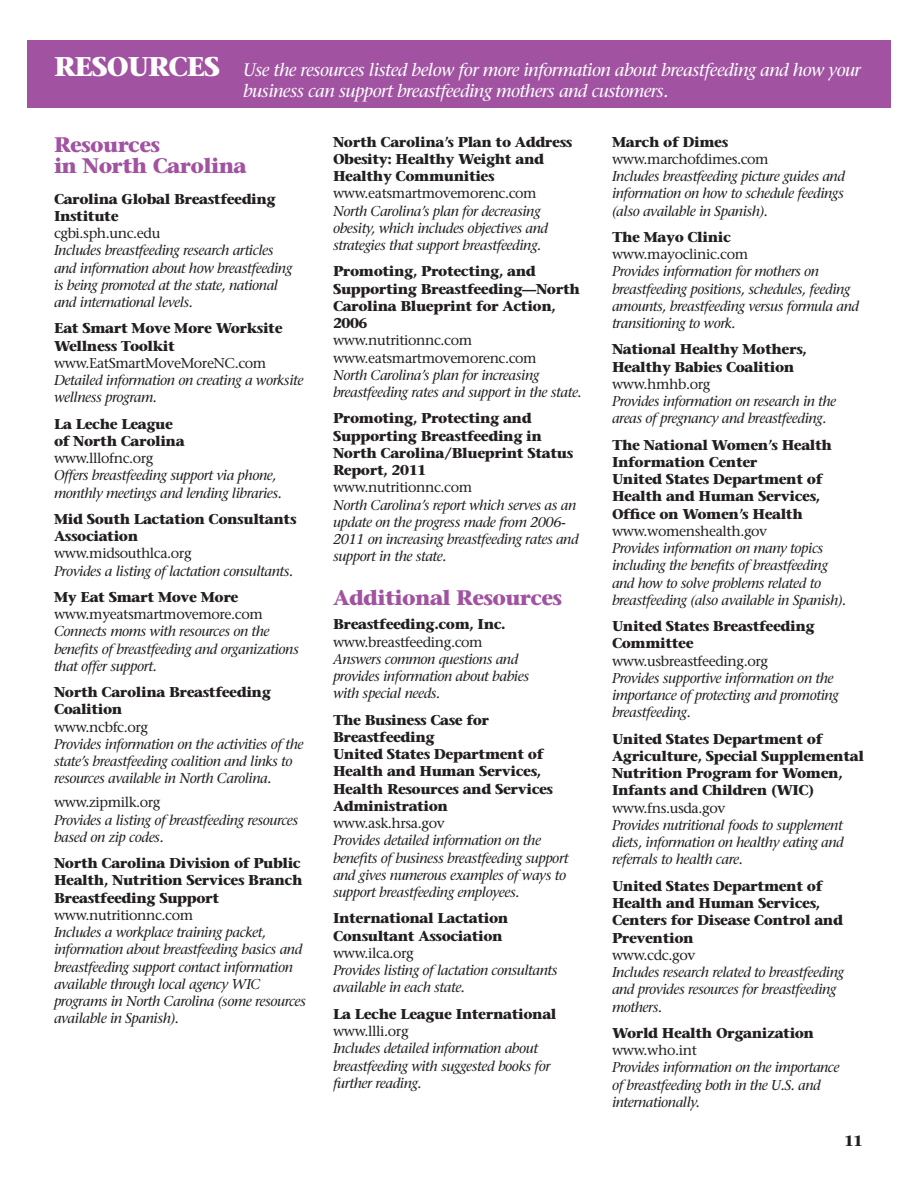
<style>
.page{position:relative;width:918px;height:1188px;background:#fff}
.page>*{position:absolute;margin:0;border:0;box-sizing:border-box;transform-origin:0 0}
.t1{font:700 21px/21px "Stone Serif";letter-spacing:-.03em;color:#a153a1}
.t2{font:italic 18px/21px "Stone Serif";letter-spacing:-.03em;color:#fff;text-align:center}
.t3{font:700 15px "Stone Serif";color:#231f20}
.t4{font:italic 14.25px/17.2px "Stone Serif";letter-spacing:-.03em;color:#231f20}
.t5{font:700 14.25px/17.2px "Stone Serif";letter-spacing:-.03em;color:#231f20}
.t6{font:14.25px/17.2px "Stone Serif";letter-spacing:-.03em;color:#231f20}
.s1{font-weight:700;font-style:normal;font-size:27px}
</style>
<div class="page">
<div style="left:27px;top:40px;width:864px;height:68px;background:#a153a1"></div>
<p class="t2" style="left:54px;top:59px;width:808px"><span class="s1">RESOURCES</span> Use the resources listed below for more information about breastfeeding and how your business can support breastfeeding mothers and customers.</p>
<h1 class="t1" style="left:54px;top:133px;width:194px">Resources<br>in North Carolina</h1>
<p class="t5" style="left:54px;top:190px;width:223px">Carolina Global Breastfeeding<br>Institute</p>
<p class="t6" style="left:54px;top:224px;width:108px">cgbi.sph.unc.edu</p>
<p class="t4" style="left:54px;top:242px;width:240px">Includes breastfeeding research articles and information about how breastfeeding is being promoted at the state, national and international levels.</p>
<p class="t5" style="left:54px;top:319px;width:230px">Eat Smart Move More Worksite<br>Wellness Toolkit</p>
<p class="t6" style="left:54px;top:354px;width:214px">www.EatSmartMoveMoreNC.com</p>
<p class="t4" style="left:54px;top:372px;width:251px">Detailed information on creating a worksite wellness program.</p>
<p class="t5" style="left:54px;top:415px;width:132px">La Leche League of North Carolina</p>
<p class="t6" style="left:54px;top:449px;width:101px">www.lllofnc.org</p>
<p class="t4" style="left:54px;top:467px;width:229px">Offers breastfeeding support via phone, monthly meetings and lending libraries.</p>
<p class="t5" style="left:54px;top:510px;width:244px">Mid South Lactation Consultants<br>Association</p>
<p class="t6" style="left:54px;top:545px;width:139px">www.midsouthlca.org</p>
<p class="t4" style="left:54px;top:562px;width:241px">Provides a listing of lactation consultants.</p>
<p class="t5" style="left:54px;top:588px;width:186px">My Eat Smart Move More</p>
<p class="t6" style="left:54px;top:605px;width:210px">www.myeatsmartmovemore.com</p>
<p class="t4" style="left:54px;top:623px;width:246px">Connects moms with resources on the benefits of breastfeeding and organizations that offer support.</p>
<p class="t5" style="left:54px;top:683px;width:218px">North Carolina Breastfeeding<br>Coalition</p>
<p class="t6" style="left:54px;top:718px;width:96px">www.ncbfc.org</p>
<p class="t4" style="left:54px;top:735px;width:251px">Provides information on the activities of the state’s breastfeeding coalition and links to resources available in North Carolina.</p>
<p class="t6" style="left:54px;top:794px;width:108px">www.zipmilk.org</p>
<p class="t4" style="left:54px;top:811px;width:246px">Provides a listing of breastfeeding resources based on zip codes.</p>
<p class="t5" style="left:54px;top:854px;width:250px">North Carolina Division of Public<br>Health, Nutrition Services Branch<br>Breastfeeding Support</p>
<p class="t6" style="left:54px;top:906px;width:141px">www.nutritionnc.com</p>
<p class="t4" style="left:54px;top:924px;width:254px">Includes a workplace training packet, information about breastfeeding basics and breastfeeding support contact information available through local agency WIC programs in North Carolina (some resources available in Spanish).</p>
<p class="t5" style="left:333px;top:133px;width:241px">North Carolina’s Plan to Address<br>Obesity: Healthy Weight and<br>Healthy Communities</p>
<p class="t6" style="left:333px;top:185px;width:205px">www.eatsmartmovemorenc.com</p>
<p class="t4" style="left:333px;top:202px;width:217px">North Carolina’s plan for decreasing obesity, which includes objectives and strategies that support breastfeeding.</p>
<p class="t5" style="left:333px;top:262px;width:249px">Promoting, Protecting, and<br>Supporting Breastfeeding—North<br>Carolina Blueprint for Action,<br>2006</p>
<p class="t6" style="left:333px;top:332px;width:205px">www.nutritionnc.com www.eatsmartmovemorenc.com</p>
<p class="t4" style="left:333px;top:366px;width:250px">North Carolina’s plan for increasing breastfeeding rates and support in the state.</p>
<p class="t5" style="left:333px;top:410px;width:242px">Promoting, Protecting and<br>Supporting Breastfeeding in<br>North Carolina/Blueprint Status<br>Report, 2011</p>
<p class="t6" style="left:333px;top:479px;width:141px">www.nutritionnc.com</p>
<p class="t4" style="left:333px;top:496px;width:247px">North Carolina’s report which serves as an update on the progress made from 2006- 2011 on increasing breastfeeding rates and support in the state.</p>
<h1 class="t1" style="left:333px;top:587px;width:231px">Additional Resources</h1>
<p class="t5" style="left:333px;top:615px;width:174px">Breastfeeding.com, Inc.</p>
<p class="t6" style="left:333px;top:633px;width:151px">www.breastfeeding.com</p>
<p class="t4" style="left:333px;top:650px;width:198px">Answers common questions and provides information about babies with special needs.</p>
<p class="t5" style="left:333px;top:711px;width:222px">The Business Case for<br>Breastfeeding<br>United States Department of<br>Health and Human Services,<br>Health Resources and Services<br>Administration</p>
<p class="t6" style="left:333px;top:814px;width:113px">www.ask.hrsa.gov</p>
<p class="t4" style="left:333px;top:832px;width:237px">Provides detailed information on the benefits of business breastfeeding support and gives numerous examples of ways to support breastfeeding employees.</p>
<p class="t5" style="left:333px;top:910px;width:177px">International Lactation<br>Consultant Association</p>
<p class="t6" style="left:333px;top:944px;width:82px">www.ilca.org</p>
<p class="t4" style="left:333px;top:962px;width:226px">Provides listing of lactation consultants available in each state.</p>
<p class="t5" style="left:333px;top:1005px;width:225px">La Leche League International</p>
<p class="t6" style="left:333px;top:1022px;width:77px">www.llli.org</p>
<p class="t4" style="left:333px;top:1040px;width:219px">Includes detailed information about breastfeeding with suggested books for further reading.</p>
<p class="t5" style="left:612px;top:133px;width:118px">March of Dimes</p>
<p class="t6" style="left:612px;top:150px;width:158px">www.marchofdimes.com</p>
<p class="t4" style="left:612px;top:167px;width:235px;text-align:justify">Includes breastfeeding picture guides and information on how to schedule feedings (also available in Spanish).</p>
<p class="t5" style="left:612px;top:228px;width:120px">The Mayo Clinic</p>
<p class="t6" style="left:612px;top:245px;width:138px">www.mayoclinic.com</p>
<p class="t4" style="left:612px;top:263px;width:249px">Provides information for mothers on breastfeeding positions, schedules, feeding amounts, breastfeeding versus formula and transitioning to work.</p>
<p class="t5" style="left:612px;top:340px;width:196px">National Healthy Mothers,<br>Healthy Babies Coalition</p>
<p class="t6" style="left:612px;top:375px;width:100px">www.hmhb.org</p>
<p class="t4" style="left:612px;top:393px;width:226px">Provides information on research in the areas of pregnancy and breastfeeding.</p>
<p class="t5" style="left:612px;top:436px;width:222px">The National Women’s Health<br>Information Center<br>United States Department of<br>Health and Human Services,<br>Office on Women’s Health</p>
<p class="t6" style="left:612px;top:522px;width:157px">www.womenshealth.gov</p>
<p class="t4" style="left:612px;top:540px;width:236px">Provides information on many topics including the benefits of breastfeeding and how to solve problems related to breastfeeding (also available in Spanish).</p>
<p class="t5" style="left:612px;top:617px;width:204px">United States Breastfeeding<br>Committee</p>
<p class="t6" style="left:612px;top:652px;width:158px">www.usbreastfeeding.org</p>
<p class="t4" style="left:612px;top:669px;width:228px">Provides supportive information on the importance of protecting and promoting breastfeeding.</p>
<p class="t5" style="left:612px;top:730px;width:254px">United States Department of<br>Agriculture, Special Supplemental<br>Nutrition Program for Women,<br>Infants and Children (WIC)</p>
<p class="t6" style="left:612px;top:799px;width:115px">www.fns.usda.gov</p>
<p class="t4" style="left:612px;top:816px;width:233px;text-align:justify">Provides nutritional foods to supplement diets, information on healthy eating and referrals to health care.</p>
<p class="t5" style="left:612px;top:877px;width:233px">United States Department of<br>Health and Human Services,<br>Centers for Disease Control and<br>Prevention</p>
<p class="t6" style="left:612px;top:946px;width:85px">www.cdc.gov</p>
<p class="t4" style="left:612px;top:963px;width:234px">Includes research related to breastfeeding and provides resources for breastfeeding mothers.</p>
<p class="t5" style="left:612px;top:1024px;width:204px">World Health Organization</p>
<p class="t6" style="left:612px;top:1041px;width:87px">www.who.int</p>
<p class="t4" style="left:612px;top:1059px;width:229px">Provides information on the importance of breastfeeding both in the U.S. and internationally.</p>
<p class="t3" style="left:844px;top:1131px;width:20px">11</p>
</div>
